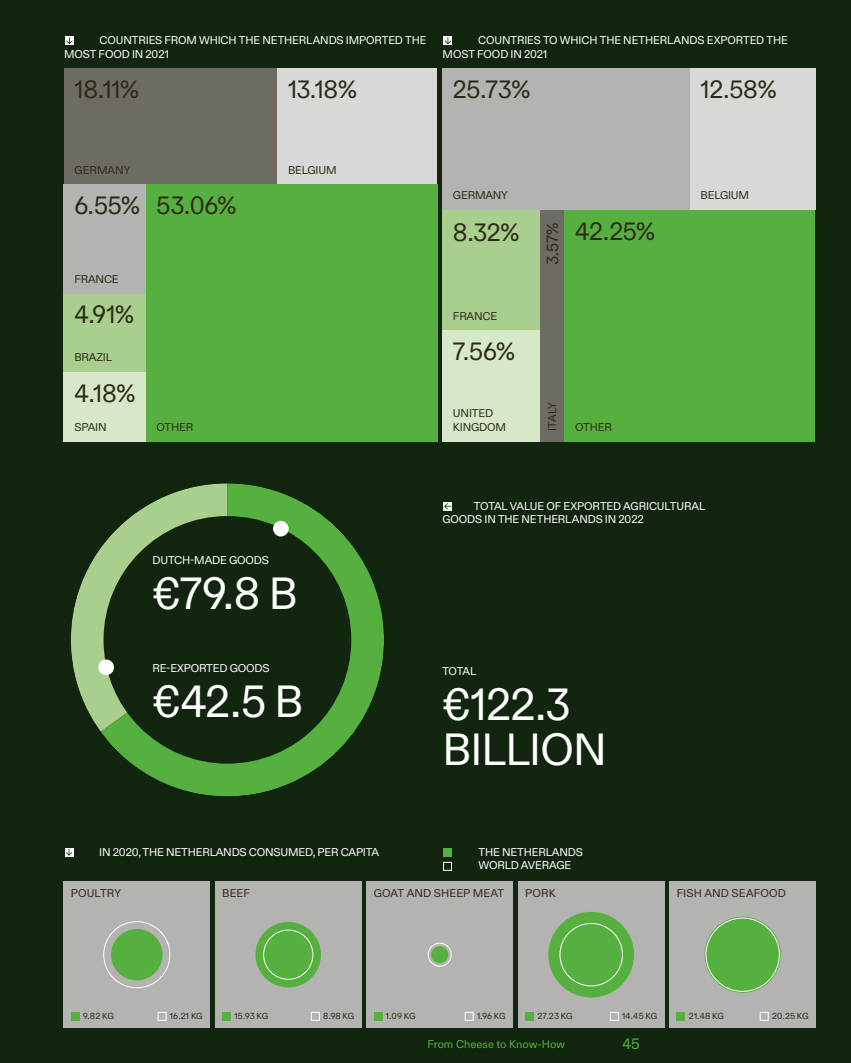
<style>
.page{position:relative;width:851px;height:1063px;background:#fff}
.page>*{position:absolute;margin:0;border:0;box-sizing:border-box;transform-origin:0 0}
.t1{font:45px/45px "ABC Diatype";letter-spacing:-.015em;color:#fff}
.t2{font:25px "ABC Diatype";letter-spacing:-.01em;color:#2f2a17}
.t3{font:16.25px "ABC Diatype";color:#2f2a17}
.t4{font:15px "ABC Diatype";color:#56b03f}
.t5{font:11.25px/13.8px "ABC Diatype";letter-spacing:-.01em;color:#fff}
.t6{font:11.25px/14.1px "ABC Diatype";letter-spacing:-.015em;color:#2f2a17}
.t7{font:11.25px "ABC Diatype";letter-spacing:.01em;color:#2f2a17}
.t8{font:11.25px "ABC Diatype";color:#56b03f}
.t9{font:11.25px "ABC Diatype";letter-spacing:.005em;color:#2f2a17}
.t10{font:8.75px "ABC Diatype";letter-spacing:.01em;color:#2f2a17}
</style>
<div class="page">
<div style="left:0;top:0;width:850px;height:1063px;background:#12260f"></div>
<div style="left:64px;top:882px;width:146px;height:146px;background:#b3b4b1"></div>
<div style="left:71px;top:1012px;width:8px;height:9px;background:#56b03f"></div>
<div style="left:158px;top:1012px;width:8px;height:9px;border:1px solid #fff"></div>
<div style="left:215px;top:882px;width:146px;height:146px;background:#b3b4b1"></div>
<div style="left:222px;top:1012px;width:9px;height:9px;background:#56b03f"></div>
<div style="left:311px;top:1012px;width:8px;height:9px;border:1px solid #fff"></div>
<div style="left:366px;top:882px;width:146px;height:146px;background:#b3b4b1"></div>
<div style="left:373px;top:1012px;width:9px;height:9px;background:#56b03f"></div>
<div style="left:465px;top:1012px;width:8px;height:9px;border:1px solid #fff"></div>
<div style="left:518px;top:882px;width:146px;height:146px;background:#b3b4b1"></div>
<div style="left:525px;top:1012px;width:8px;height:9px;background:#56b03f"></div>
<div style="left:610px;top:1012px;width:8px;height:9px;border:1px solid #fff"></div>
<div style="left:669px;top:882px;width:146px;height:146px;background:#b3b4b1"></div>
<div style="left:676px;top:1012px;width:9px;height:9px;background:#56b03f"></div>
<div style="left:759px;top:1012px;width:9px;height:9px;border:1px solid #fff"></div>
<svg style="left:65px;top:37px;width:9px;height:8px"></svg>
<svg style="left:66px;top:37px;width:6px;height:7px"></svg>
<div style="left:443px;top:37px;width:9px;height:8px;background:#fff"></div>
<svg style="left:445px;top:37px;width:6px;height:7px"></svg>
<svg style="left:71px;top:548px;width:30px;height:184px;fill:#a8cf8d"></svg>
<svg style="left:101px;top:483px;width:283px;height:313px"></svg>
<div style="left:443px;top:502px;width:9px;height:9px;background:#fff"></div>
<svg style="left:444px;top:503px;width:7px;height:6px"></svg>
<div style="left:98px;top:659px;width:16px;height:16px;background:#fff;border-radius:50%"></div>
<div style="left:273px;top:521px;width:15px;height:15px;background:#fff;border-radius:50%"></div>
<div style="left:103px;top:921px;width:67px;height:67px;border:1px solid #fff;border-radius:50%"></div>
<div style="left:255px;top:922px;width:66px;height:65px;background:#56b03f;border-radius:50%"></div>
<div style="left:263px;top:930px;width:50px;height:50px;border:1px solid #fff;border-radius:50%"></div>
<div style="left:428px;top:943px;width:23px;height:24px;border:1px solid #fff;border-radius:50%"></div>
<div style="left:548px;top:912px;width:86px;height:86px;background:#56b03f;border-radius:50%"></div>
<div style="left:559px;top:923px;width:63px;height:63px;border:1px solid #fff;border-radius:50%"></div>
<div style="left:704px;top:917px;width:76px;height:76px;background:#56b03f;border-radius:50%"></div>
<div style="left:705px;top:918px;width:74px;height:74px;border:1px solid #fff;border-radius:50%"></div>
<div style="left:111px;top:929px;width:51px;height:51px;background:#56b03f;border-radius:50%"></div>
<div style="left:431px;top:946px;width:17px;height:17px;background:#56b03f;border-radius:50%"></div>
<div style="left:64px;top:294px;width:132px;height:78px;background:#a8cf8d"></div>
<div style="left:64px;top:372px;width:113px;height:69px;background:#d7e8c9"></div>
<div style="left:64px;top:69px;width:213px;height:115px;background:#6e6b64"></div>
<div style="left:64px;top:184px;width:138px;height:110px;background:#b3b4b1"></div>
<div style="left:277px;top:69px;width:160px;height:115px;background:#d8d8d7"></div>
<div style="left:146px;top:184px;width:291px;height:257px;background:#56b03f"></div>
<div style="left:442px;top:210px;width:98px;height:120px;background:#a8cf8d"></div>
<div style="left:442px;top:330px;width:98px;height:111px;background:#d7e8c9"></div>
<div style="left:540px;top:210px;width:24px;height:231px;background:#6e6b64"></div>
<div style="left:442px;top:69px;width:247px;height:141px;background:#b3b4b1"></div>
<div style="left:689px;top:69px;width:126px;height:141px;background:#d8d8d7"></div>
<div style="left:564px;top:210px;width:251px;height:231px;background:#56b03f"></div>
<div style="left:65px;top:848px;width:8px;height:9px;background:#fff"></div>
<svg style="left:66px;top:849px;width:6px;height:7px"></svg>
<div style="left:443px;top:848px;width:8px;height:9px;background:#56b03f"></div>
<div style="left:443px;top:862px;width:8px;height:9px;border:1px solid #fff"></div>
<p class="t5" style="left:64px;top:34px;width:364px;text-indent:35px">COUNTRIES FROM WHICH THE NETHERLANDS IMPORTED THE<br>MOST FOOD IN 2021</p>
<p class="t5" style="left:442px;top:34px;width:346px;text-indent:35px">COUNTRIES TO WHICH THE NETHERLANDS EXPORTED THE<br>MOST FOOD IN 2021</p>
<h2 class="t2" style="left:74px;top:75px;width:66px">18.11%</h2>
<h2 class="t2" style="left:288px;top:75px;width:70px">13.18%</h2>
<h2 class="t2" style="left:453px;top:75px;width:79px">25.73%</h2>
<h2 class="t2" style="left:700px;top:75px;width:77px">12.58%</h2>
<p class="t6" style="left:74px;top:163px;width:58px">GERMANY</p>
<h2 class="t2" style="left:74px;top:191px;width:67px">6.55%</h2>
<h2 class="t2" style="left:157px;top:191px;width:81px">53.06%</h2>
<p class="t6" style="left:288px;top:163px;width:50px">BELGIUM</p>
<p class="t6" style="left:453px;top:189px;width:56px">GERMANY</p>
<p class="t6" style="left:700px;top:189px;width:50px">BELGIUM</p>
<h2 class="t2" style="left:453px;top:217px;width:68px">8.32%</h2>
<h3 class="t3" style="left:543px;top:265px;width:44px;rotate:-90deg">3.57%</h3>
<h2 class="t2" style="left:575px;top:217px;width:81px">42.25%</h2>
<p class="t6" style="left:74px;top:272px;width:46px">FRANCE</p>
<h2 class="t2" style="left:74px;top:300px;width:61px">4.91%</h2>
<p class="t6" style="left:74px;top:351px;width:39px">BRAZIL</p>
<h2 class="t2" style="left:74px;top:379px;width:62px">4.18%</h2>
<p class="t6" style="left:74px;top:420px;width:34px">SPAIN</p>
<p class="t6" style="left:157px;top:420px;width:38px">OTHER</p>
<p class="t6" style="left:453px;top:309px;width:46px">FRANCE</p>
<h2 class="t2" style="left:453px;top:337px;width:63px">7.56%</h2>
<p class="t6" style="left:453px;top:406px;width:55px">UNITED<br>KINGDOM</p>
<p class="t6" style="left:545px;top:431px;width:30px;rotate:-90deg">ITALY</p>
<p class="t6" style="left:575px;top:420px;width:38px">OTHER</p>
<p class="t5" style="left:442px;top:499px;width:264px;text-indent:32px">TOTAL VALUE OF EXPORTED AGRICULTURAL<br>GOODS IN THE NETHERLANDS IN 2022</p>
<p class="t5" style="left:152px;top:554px;width:118px">DUTCH-MADE GOODS</p>
<h1 class="t1" style="left:152px;top:572px;width:146px">€79.8 B</h1>
<p class="t5" style="left:152px;top:662px;width:119px">RE-EXPORTED GOODS</p>
<h1 class="t1" style="left:152px;top:680px;width:152px">€42.5 B</h1>
<p class="t5" style="left:442px;top:664px;width:35px">TOTAL</p>
<h1 class="t1" style="left:442px;top:682px;width:166px">€122.3<br>BILLION</h1>
<p class="t5" style="left:99px;top:845px;width:281px">IN 2020, THE NETHERLANDS CONSUMED, PER CAPITA</p>
<p class="t5" style="left:478px;top:845px;width:106px">THE NETHERLANDS<br>WORLD AVERAGE</p>
<p class="t7" style="left:71px;top:887px;width:52px">POULTRY</p>
<p class="t6" style="left:222px;top:887px;width:29px">BEEF</p>
<p class="t9" style="left:373px;top:887px;width:132px">GOAT AND SHEEP MEAT</p>
<p class="t6" style="left:525px;top:887px;width:32px">PORK</p>
<p class="t7" style="left:676px;top:887px;width:111px">FISH AND SEAFOOD</p>
<p class="t10" style="left:83px;top:1011px;width:32px">9.82 KG</p>
<p class="t10" style="left:170px;top:1011px;width:34px">16.21 KG</p>
<p class="t10" style="left:234px;top:1011px;width:35px">15.93 KG</p>
<p class="t10" style="left:323px;top:1011px;width:33px">8.98 KG</p>
<p class="t10" style="left:386px;top:1011px;width:31px">1.09 KG</p>
<p class="t10" style="left:477px;top:1011px;width:30px">1.96 KG</p>
<p class="t10" style="left:537px;top:1011px;width:37px">27.23 KG</p>
<p class="t10" style="left:622px;top:1011px;width:36px">14.45 KG</p>
<p class="t8" style="left:427px;top:1038px;width:139px">From Cheese to Know-How</p>
<h3 class="t4" style="left:622px;top:1035px;width:19px">45</h3>
<p class="t10" style="left:688px;top:1011px;width:37px">21.48 KG</p>
<p class="t10" style="left:771px;top:1011px;width:38px">20.25 KG</p>
</div>
